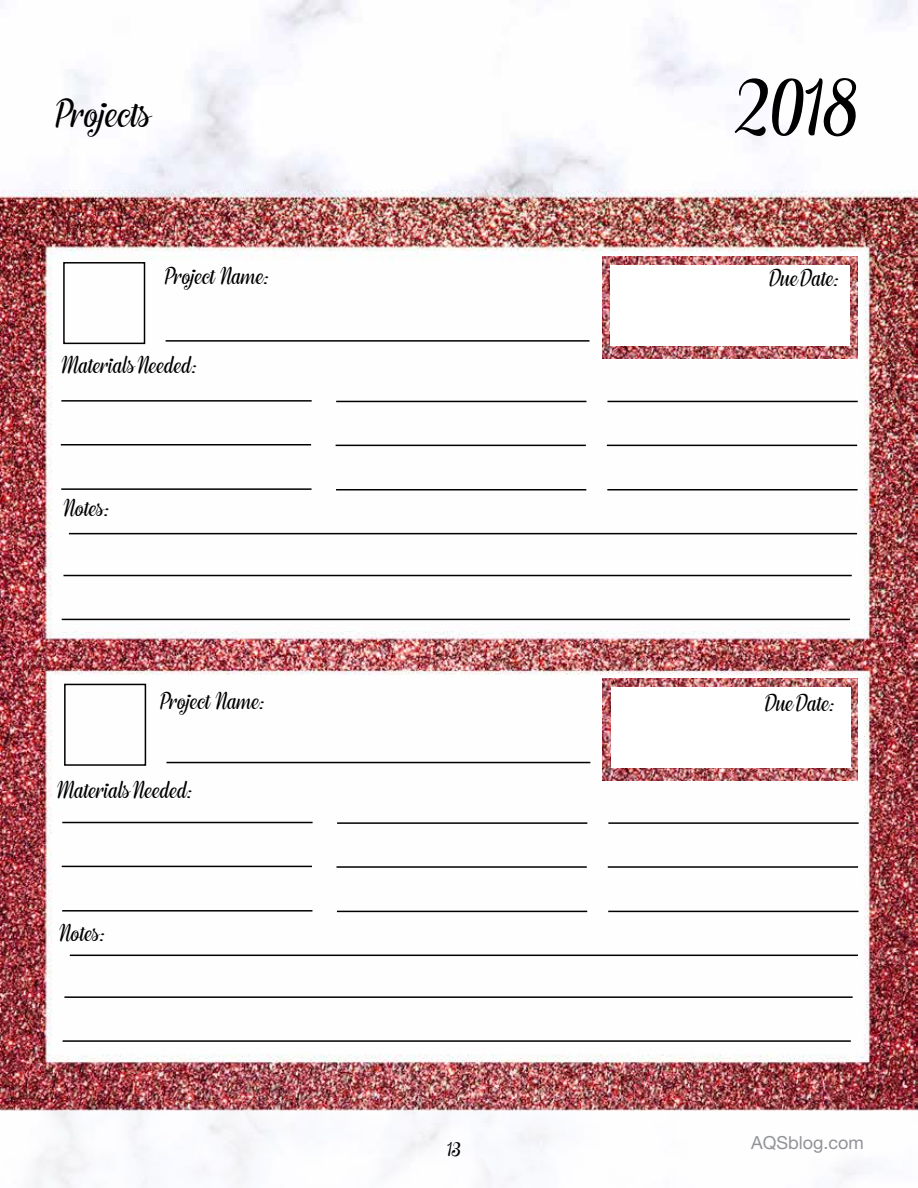
<style>
.page{position:relative;width:918px;height:1188px;background:#fff}
.page>*{position:absolute;margin:0;border:0;box-sizing:border-box;transform-origin:0 0}
.t1{font:300 108px "Journey";color:#000}
.t2{font:300 45px "Journey";color:#000}
.t3{font:300 27px "Journey";color:#000}
.t4{font:18px "Helvetica Neue";color:#919396}
</style>
<div class="page">
<img style="left:0;top:1110px;width:918px;height:78px">
<img style="left:0;top:0;width:918px;height:1110px">
<img style="left:602px;top:257px;width:255px;height:101px">
<div style="left:610px;top:266px;width:240px;height:80px;background:#fff"></div>
<img style="left:603px;top:679px;width:254px;height:101px">
<div style="left:611px;top:688px;width:240px;height:80px;background:#fff"></div>
<div style="left:63px;top:262px;width:82px;height:82px;border:2px solid #000"></div>
<hr style="left:61px;top:444px;width:250px;height:2px;background:#000">
<hr style="left:61px;top:400px;width:251px;height:2px;background:#000">
<hr style="left:61px;top:488px;width:251px;height:2px;background:#000">
<hr style="left:62px;top:619px;width:788px;height:1px;background:#000">
<hr style="left:64px;top:575px;width:788px;height:1px;background:#000">
<hr style="left:336px;top:445px;width:250px;height:1px;background:#000">
<hr style="left:336px;top:401px;width:250px;height:1px;background:#000">
<hr style="left:336px;top:489px;width:250px;height:1px;background:#000">
<hr style="left:607px;top:445px;width:250px;height:1px;background:#000">
<hr style="left:607px;top:401px;width:251px;height:1px;background:#000">
<hr style="left:69px;top:533px;width:788px;height:1px;background:#000">
<hr style="left:607px;top:489px;width:251px;height:1px;background:#000">
<hr style="left:166px;top:340px;width:423px;height:2px;background:#000">
<div style="left:64px;top:684px;width:82px;height:82px;border:2px solid #000"></div>
<hr style="left:62px;top:866px;width:250px;height:1px;background:#000">
<hr style="left:62px;top:822px;width:251px;height:1px;background:#000">
<hr style="left:62px;top:910px;width:250px;height:2px;background:#000">
<hr style="left:63px;top:1040px;width:788px;height:2px;background:#000">
<hr style="left:64px;top:996px;width:789px;height:2px;background:#000">
<hr style="left:336px;top:866px;width:251px;height:2px;background:#000">
<hr style="left:337px;top:822px;width:250px;height:2px;background:#000">
<hr style="left:337px;top:911px;width:250px;height:1px;background:#000">
<hr style="left:608px;top:866px;width:250px;height:2px;background:#000">
<hr style="left:608px;top:822px;width:251px;height:2px;background:#000">
<hr style="left:70px;top:955px;width:788px;height:1px;background:#000">
<hr style="left:608px;top:911px;width:251px;height:1px;background:#000">
<hr style="left:166px;top:762px;width:424px;height:1px;background:#000">
<h2 class="t2" style="left:55px;top:91px;width:97px">Projects</h2>
<h1 class="t1" style="left:736px;top:49px;width:124px">2018</h1>
<p class="t3" style="left:165px;top:262px;width:106px">Project Name:</p>
<p class="t3" style="left:770px;top:265px;width:71px">Due Date:</p>
<p class="t3" style="left:62px;top:352px;width:137px">Materials Needed:</p>
<p class="t3" style="left:64px;top:494px;width:47px">Notes:</p>
<p class="t3" style="left:160px;top:687px;width:106px">Project Name:</p>
<p class="t3" style="left:765px;top:690px;width:71px">Due Date:</p>
<p class="t3" style="left:57px;top:777px;width:137px">Materials Needed:</p>
<p class="t3" style="left:60px;top:919px;width:47px">Notes:</p>
<p class="t3" style="left:447px;top:1134px;width:15px">13</p>
<p class="t4" style="left:751px;top:1132px;width:114px">AQSblog.com</p>
</div>
